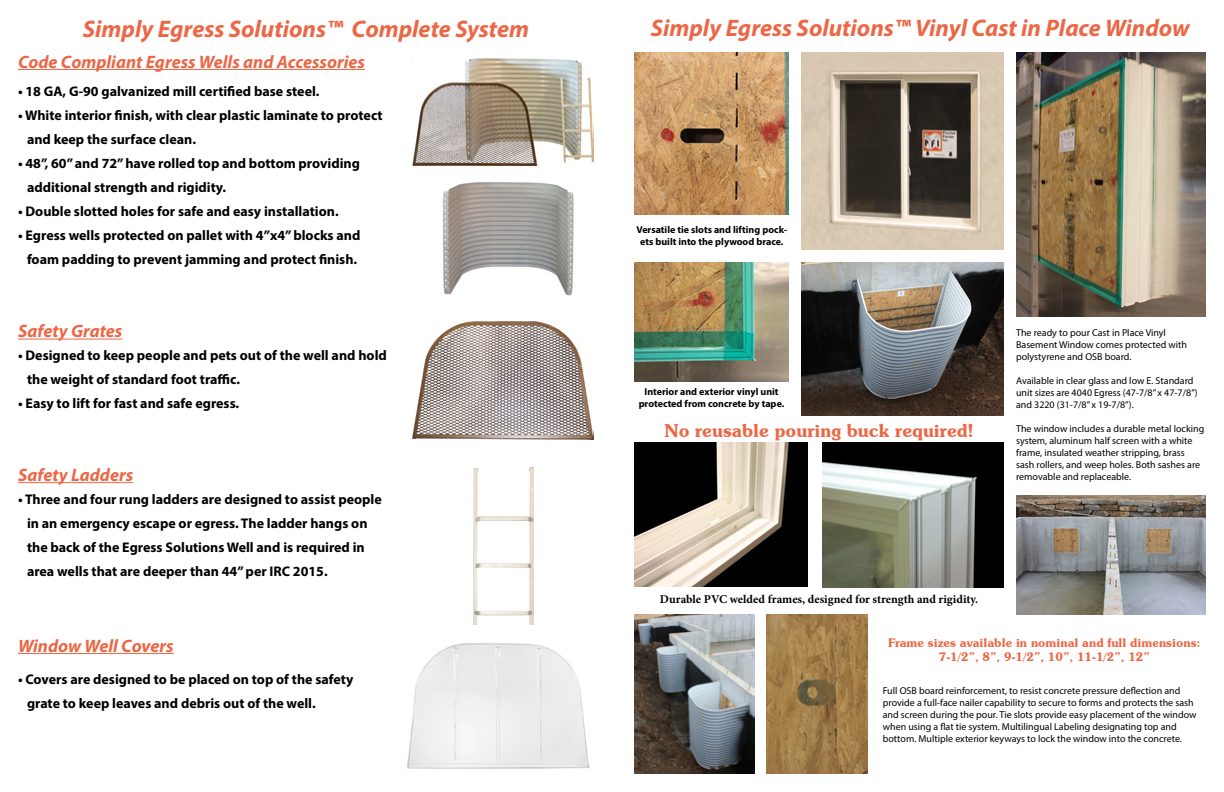
<style>
.page{position:relative;width:1224px;height:792px;background:#fff}
.page>*{position:absolute;margin:0;border:0;box-sizing:border-box;transform-origin:0 0}
.t1{font:italic 700 24px "Myriad Pro";color:#ec6745}
.t2{font:italic 700 18px "Myriad Pro";color:#ec6745}
.t3{font:600 18px "Souvenir IT Cby BT";color:#ec6745}
.t4{font:700 14px/24px "Myriad Pro";color:#000}
.t5{font:600 12px/14px "Souvenir IT Cby BT";color:#ec6745;text-align:center}
.t6{font:700 12px "Minion Pro";color:#000}
.t7{font:10px/12px "Myriad Pro";color:#000}
.t8{font:700 10px/12px "Myriad Pro";color:#000;text-align:center}
</style>
<div class="page">
<img style="left:802px;top:53px;width:202px;height:196px">
<img style="left:634px;top:443px;width:174px;height:144px">
<img style="left:1016px;top:53px;width:190px;height:263px">
<img style="left:822px;top:443px;width:182px;height:144px">
<img style="left:634px;top:53px;width:155px;height:162px">
<img style="left:634px;top:262px;width:155px;height:119px">
<img style="left:802px;top:262px;width:202px;height:154px">
<img style="left:1016px;top:496px;width:190px;height:119px">
<img style="left:634px;top:615px;width:120px;height:158px">
<img style="left:767px;top:615px;width:101px;height:158px">
<hr style="left:18px;top:69px;width:347px;height:1px;background:#ec6745">
<hr style="left:18px;top:339px;width:104px;height:1px;background:#ec6745">
<hr style="left:18px;top:482px;width:115px;height:1px;background:#ec6745">
<hr style="left:18px;top:653px;width:156px;height:1px;background:#ec6745">
<img style="left:407px;top:643px;width:183px;height:126px">
<img style="left:473px;top:467px;width:60px;height:157px">
<img style="left:442px;top:181px;width:132px;height:115px">
<img style="left:413px;top:322px;width:181px;height:118px">
<img style="left:413px;top:58px;width:181px;height:107px">
<h1 class="t1" style="left:83px;top:14px;width:448px">Simply Egress Solutions™ Complete System</h1>
<h1 class="t1" style="left:651px;top:12px;width:540px">Simply Egress Solutions™ Vinyl Cast in Place Window</h1>
<p class="t2" style="left:18px;top:50px;width:349px">Code Compliant Egress Wells and Accessories</p>
<p class="t4" style="left:18px;top:79px;width:303px">• 18 GA, G-90 galvanized mill certified base steel.</p>
<p class="t4" style="left:27px;top:103px;width:357px;text-indent:-9px">• White interior finish, with clear plastic laminate to protect and keep the surface clean.</p>
<p class="t4" style="left:27px;top:151px;width:334px;text-indent:-9px">• 48”, 60” and 72” have rolled top and bottom providing additional strength and rigidity.</p>
<p class="t4" style="left:18px;top:199px;width:322px">• Double slotted holes for safe and easy installation.</p>
<p class="t4" style="left:18px;top:223px;width:344px;text-align:center">• Egress wells protected on pallet with 4”x4” blocks and foam padding to prevent jamming and protect finish.</p>
<p class="t2" style="left:18px;top:320px;width:106px">Safety Grates</p>
<p class="t4" style="left:27px;top:343px;width:361px;text-indent:-9px">• Designed to keep people and pets out of the well and hold the weight of standard foot traffic.</p>
<p class="t4" style="left:18px;top:391px;width:223px">• Easy to lift for fast and safe egress.</p>
<p class="t2" style="left:18px;top:463px;width:117px">Safety Ladders</p>
<p class="t4" style="left:27px;top:487px;width:356px;text-indent:-9px">• Three and four rung ladders are designed to assist people in an emergency escape or egress. The ladder hangs on the back of the Egress Solutions Well and is required in area wells that are deeper than 44” per IRC 2015.</p>
<p class="t2" style="left:18px;top:634px;width:157px">Window Well Covers</p>
<p class="t4" style="left:27px;top:667px;width:328px;text-indent:-9px">• Covers are designed to be placed on top of the safety grate to keep leaves and debris out of the well.</p>
<p class="t8" style="left:636px;top:224px;width:152px">Versatile tie slots and lifting pock&shy;ets built into the plywood brace.</p>
<p class="t8" style="left:639px;top:385px;width:147px">Interior and exterior vinyl unit protected from concrete by tape.</p>
<p class="t3" style="left:665px;top:419px;width:311px">No reusable pouring buck required!</p>
<p class="t7" style="left:1016px;top:327px;width:173px">The ready to pour Cast in Place Vinyl<br>Basement Window comes protected with polystyrene and OSB board.</p>
<p class="t7" style="left:1016px;top:375px;width:183px">Available in clear glass and low E. Standard unit sizes are 4040 Egress (47-7/8” x 47-7/8”) and 3220 (31-7/8” x 19-7/8”).</p>
<p class="t7" style="left:1016px;top:423px;width:190px">The window includes a durable metal locking system, aluminum half screen with a white frame, insulated weather stripping, brass sash rollers, and weep holes. Both sashes are removable and replaceable.</p>
<p class="t6" style="left:660px;top:591px;width:320px">Durable PVC welded frames, designed for strength and rigidity.</p>
<p class="t5" style="left:888px;top:636px;width:314px">Frame sizes available in nominal and full dimensions:<br>7-1/2”, 8”, 9-1/2”, 10”, 11-1/2”, 12”</p>
<p class="t7" style="left:883px;top:685px;width:315px">Full OSB board reinforcement, to resist concrete pressure deflection and provide a full-face nailer capability to secure to forms and protects the sash and screen during the pour. Tie slots provide easy placement of the window when using a flat tie system. Multilingual Labeling designating top and bottom. Multiple exterior keyways to lock the window into the concrete.</p>
</div>
